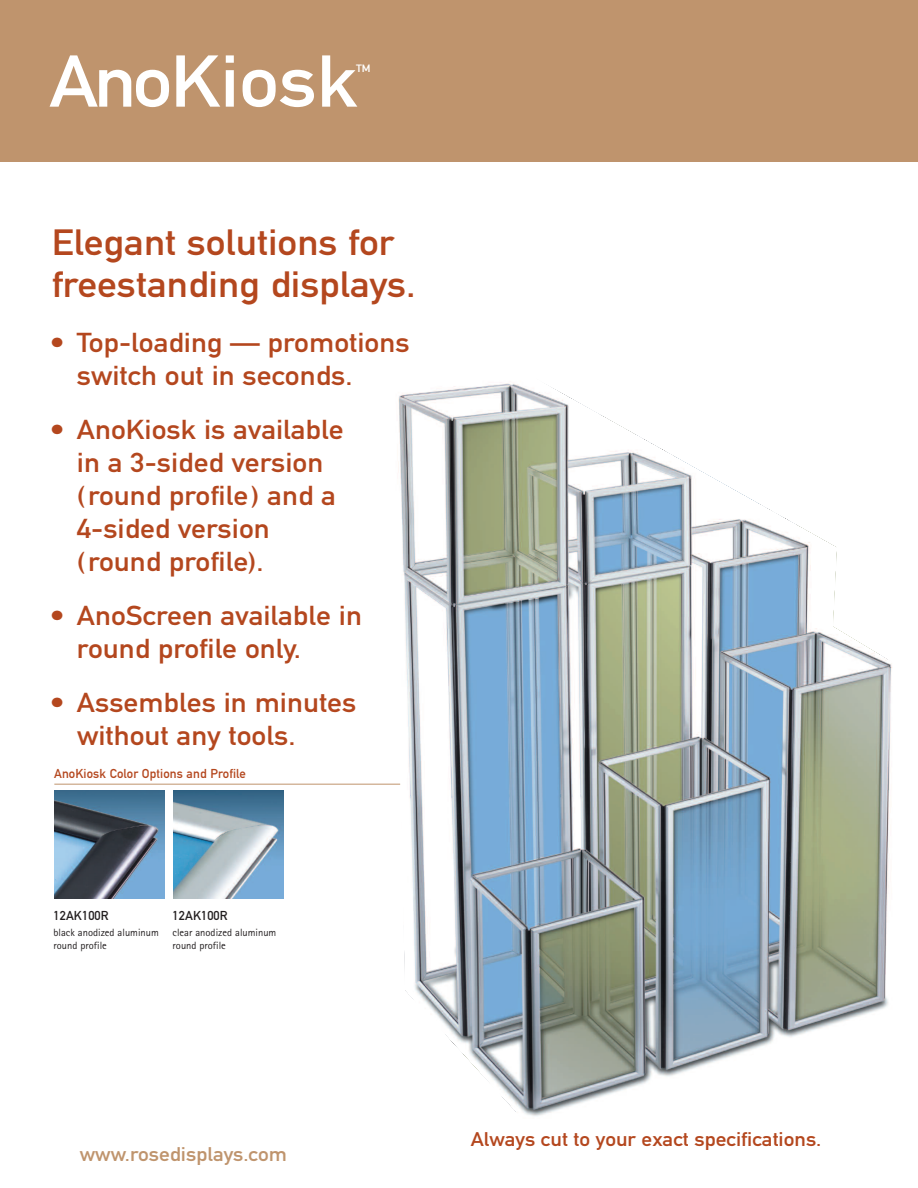
<style>
.page{position:relative;width:918px;height:1188px;background:#fff}
.page>*{position:absolute;margin:0;border:0;box-sizing:border-box;transform-origin:0 0}
.t1{font:72px "DIN Mittelschrift";color:#fff;scale:1.1 1}
.t2{font:36px/42px "DIN Mittelschrift";color:#b4471e;scale:1.1 1}
.t3{font:27px/33px "DIN Mittelschrift";color:#b4471e;scale:1.1 1}
.t4{font:19.5px "DIN Mittelschrift";color:#b4471e;scale:1.1 1}
.t5{font:19.5px "DIN Mittelschrift";color:#bf946d;scale:1.1 1}
.t6{font:12.75px "DIN Mittelschrift";letter-spacing:.01em;color:#b4471e}
.t7{font:12.75px "DIN Mittelschrift";letter-spacing:.01em;color:#231f20}
.t8{font:10.5px/13.5px "Rotis Sans Serif";color:#231f20}
.t9{font:10.5px "DIN Mittelschrift";color:#fff;scale:1.1 1}
</style>
<div class="page">
<div style="left:0;top:0;width:918px;height:162px;background:#bf946d"></div>
<hr style="left:54px;top:784px;width:349px;height:1px;background:#bf946d">
<img style="left:54px;top:790px;width:110px;height:109px">
<img style="left:173px;top:790px;width:111px;height:109px">
<img style="left:391px;top:382px;width:501px;height:734px">
<h1 class="t1" style="left:49px;top:55px;width:282px">AnoKiosk</h1>
<p class="t9" style="left:356px;top:65px;width:15px">TM</p>
<h2 class="t2" style="left:52px;top:225px;width:333px">Elegant solutions for freestanding displays.</h2>
<p class="t3" style="left:77px;top:328px;width:304px;text-indent:-27px">• Top-loading — promotions switch out in seconds.</p>
<p class="t3" style="left:77px;top:416px;width:244px;text-indent:-27px">• AnoKiosk is available in a 3-sided version (round profile) and a<br>4-sided version (round profile).</p>
<p class="t3" style="left:77px;top:602px;width:261px;text-indent:-27px">• AnoScreen available in round profile only.</p>
<p class="t3" style="left:77px;top:689px;width:255px;text-indent:-27px">• Assembles in minutes without any tools.</p>
<p class="t6" style="left:54px;top:769px;width:193px">AnoKiosk Color Options and Profile</p>
<p class="t7" style="left:54px;top:911px;width:57px">12AK100R</p>
<p class="t8" style="left:54px;top:927px;width:107px">black anodized aluminum round profile</p>
<p class="t7" style="left:173px;top:911px;width:57px">12AK100R</p>
<p class="t8" style="left:173px;top:927px;width:105px">clear anodized aluminum round profile</p>
<p class="t5" style="left:80px;top:1147px;width:190px">www.rosedisplays.com</p>
<p class="t4" style="left:471px;top:1132px;width:320px">Always cut to your exact specifications.</p>
</div>
